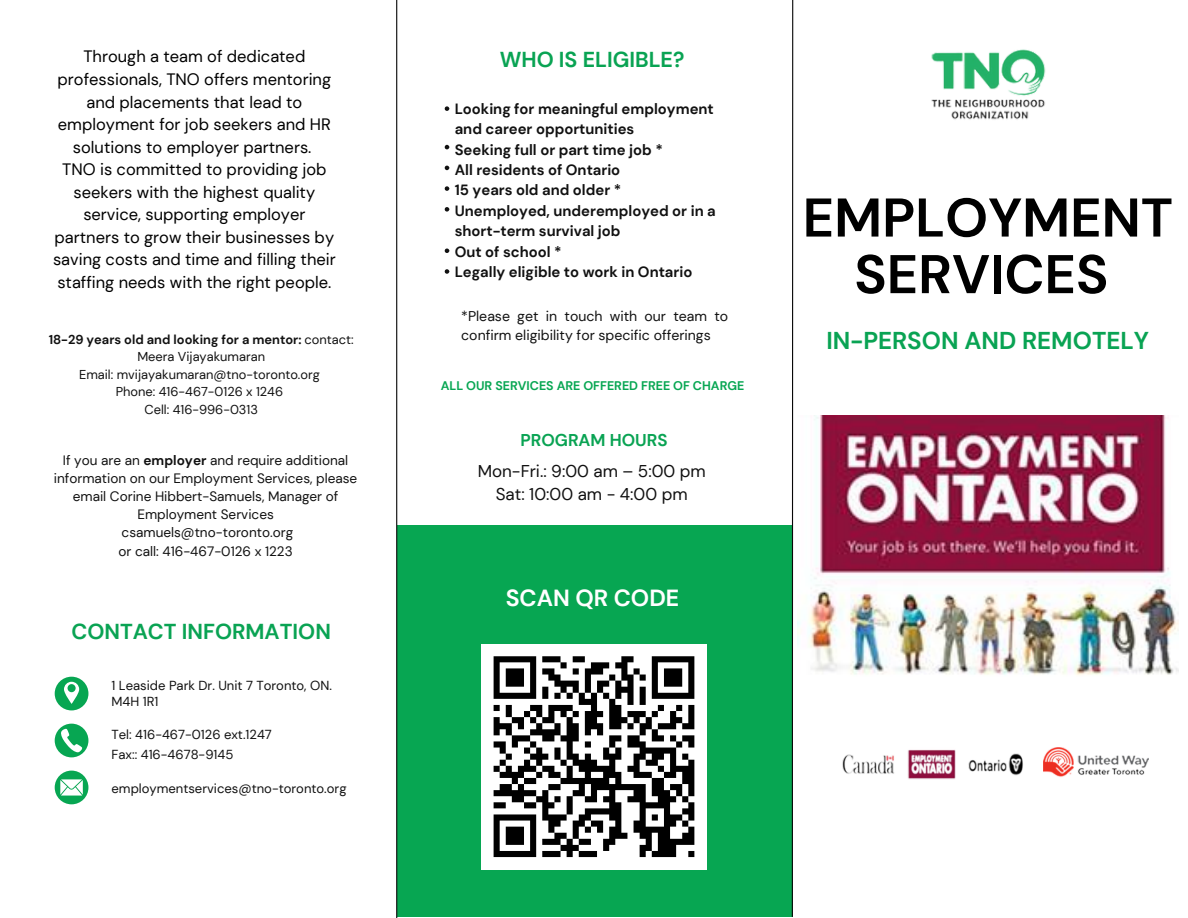
<style>
.page{position:relative;width:1188px;height:918px;background:#fff}
.page>*{position:absolute;margin:0;border:0;box-sizing:border-box;transform-origin:0 0}
.t1{font:700 54.45px/56.6px "DM Sans";color:#000;text-align:center}
.t2{font:700 24.3px "DM Sans";color:#09a353}
.t3{font:700 23.25px "DM Sans";color:#fff}
.t4{font:700 21.6px "DM Sans";color:#09a353}
.t5{font:17.1px "DM Sans";color:#111}
.t6{font:700 17.1px "DM Sans";color:#09a353}
.t7{font:16.5px/22.5px "DM Sans";color:#000;text-align:center}
.t8{font:700 14.85px/20.4px "DM Sans";color:#111}
.t9{font:14.1px "DM Sans";color:#111}
.t10{font:13.65px/18.1px "DM Sans";color:#111;text-align:center}
.t11{font:13.05px/16.4px "DM Sans";color:#111}
.t12{font:12.9px "DM Sans";color:#111}
.t13{font:700 12.9px "DM Sans";color:#111}
.t14{font:700 12.45px "DM Sans";color:#07a652}
.s1{font-weight:400}
.s2{font-weight:700}
</style>
<div class="page">
<img style="left:931px;top:49px;width:115px;height:71px">
<img style="left:842px;top:749px;width:181px;height:31px">
<img style="left:1044px;top:747px;width:104px;height:30px">
<svg style="left:445px;top:106px;width:4px;height:5px"></svg>
<svg style="left:445px;top:145px;width:4px;height:4px"></svg>
<svg style="left:445px;top:166px;width:4px;height:4px"></svg>
<svg style="left:445px;top:186px;width:4px;height:5px"></svg>
<svg style="left:445px;top:207px;width:4px;height:5px"></svg>
<svg style="left:445px;top:249px;width:4px;height:4px"></svg>
<svg style="left:445px;top:269px;width:4px;height:5px"></svg>
<div style="left:397px;top:526px;width:396px;height:391px;background:#07a652"></div>
<div style="left:481px;top:644px;width:226px;height:225px;background:#fff"></div>
<svg style="left:493px;top:656px;width:202px;height:202px"></svg>
<hr style="left:396px;top:0;width:1px;height:918px;background:#080808">
<hr style="left:792px;top:0;width:1px;height:917px;background:#080808">
<svg style="left:55px;top:724px;width:33px;height:33px"></svg>
<svg style="left:55px;top:771px;width:33px;height:33px"></svg>
<svg style="left:55px;top:677px;width:33px;height:33px"></svg>
<img style="left:798px;top:415px;width:380px;height:260px">
<p class="t7" style="left:58px;top:46px;width:275px">Through a team of dedicated professionals, TNO offers mentoring and placements that lead to employment for job seekers and HR solutions to employer partners.</p>
<p class="t7" style="left:53px;top:158px;width:284px">TNO is committed to providing job seekers with the highest quality service, supporting employer partners to grow their businesses by saving costs and time and filling their staffing needs with the right people.</p>
<p class="t4" style="left:500px;top:46px;width:186px">WHO IS ELIGIBLE?</p>
<p class="t8" style="left:455px;top:99px;width:261px">Looking for meaningful employment and career opportunities</p>
<p class="t8" style="left:455px;top:139px;width:210px">Seeking full or part time job *</p>
<p class="t8" style="left:455px;top:160px;width:167px">All residents of Ontario</p>
<p class="t8" style="left:455px;top:180px;width:168px">15 years old and older *</p>
<p class="t8" style="left:455px;top:201px;width:263px">Unemployed, underemployed or in a short-term survival job</p>
<p class="t8" style="left:455px;top:241px;width:109px">Out of school *</p>
<p class="t8" style="left:455px;top:262px;width:239px">Legally eligible to work in Ontario</p>
<p class="t9" style="left:461px;top:307px;width:268px">*Please get in touch with our team to</p>
<p class="t13" style="left:49px;top:331px;width:306px">18-29 years old and looking for a mentor: <span class="s1">contact:</span></p>
<p class="t9" style="left:461px;top:326px;width:251px">confirm eligibility for specific offerings</p>
<p class="t12" style="left:137px;top:348px;width:129px">Meera Vijayakumaran</p>
<p class="t12" style="left:79px;top:366px;width:242px">Email: mvijayakumaran@tno-toronto.org</p>
<p class="t12" style="left:116px;top:383px;width:169px">Phone: 416-467-0126 x 1246</p>
<p class="t12" style="left:144px;top:401px;width:115px">Cell: 416-996-0313</p>
<p class="t14" style="left:441px;top:377px;width:305px">ALL OUR SERVICES ARE OFFERED FREE OF CHARGE</p>
<p class="t10" style="left:54px;top:451px;width:305px">If you are an <span class="s2">employer</span> and require additional information on our Employment Services, please email Corine Hibbert-Samuels, Manager of Employment Services</p>
<p class="t10" style="left:122px;top:524px;width:173px">csamuels@tno-toronto.org</p>
<p class="t10" style="left:118px;top:542px;width:176px">or call: 416-467-0126 x 1223</p>
<p class="t4" style="left:71px;top:618px;width:261px">CONTACT INFORMATION</p>
<p class="t11" style="left:112px;top:677px;width:222px">1 Leaside Park Dr. Unit 7 Toronto, ON.<br>M4H 1R1</p>
<p class="t11" style="left:112px;top:727px;width:162px">Tel: 416-467-0126 ext.1247</p>
<p class="t11" style="left:112px;top:746px;width:123px">Fax:: 416-4678-9145</p>
<p class="t11" style="left:112px;top:780px;width:237px">employmentservices@tno-toronto.org</p>
<p class="t6" style="left:520px;top:429px;width:149px">PROGRAM HOURS</p>
<p class="t5" style="left:478px;top:460px;width:230px">Mon-Fri.: 9:00 am – 5:00 pm</p>
<p class="t5" style="left:496px;top:483px;width:194px">Sat: 10:00 am - 4:00 pm</p>
<p class="t3" style="left:506px;top:583px;width:175px">SCAN QR CODE</p>
<p class="t1" style="left:803px;top:190px;width:372px">EMPLOYMENT<br>SERVICES</p>
<p class="t2" style="left:827px;top:325px;width:324px">IN-PERSON AND REMOTELY</p>
</div>
